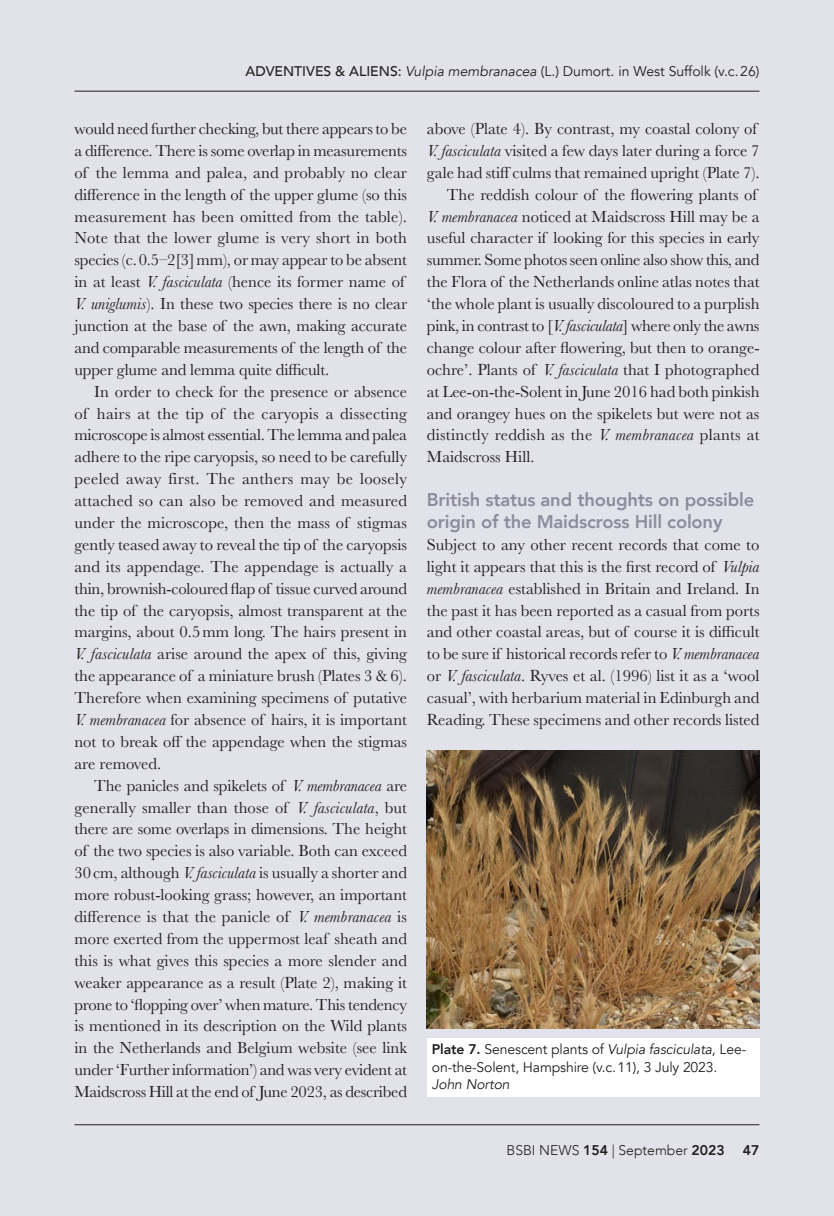
<style>
.page{position:relative;width:834px;height:1216px;background:#fff}
.page>*{position:absolute;margin:0;border:0;box-sizing:border-box;transform-origin:0 0}
.Article_subhead{font:800 18.38px/21.9px "Avenir";letter-spacing:-.01em;color:#8d8c9d}
.Justified_indent{font:16.62px/21.9px "Baskerville";color:#231f20;text-align:justify}
.Justified_no_indent{font:16.62px/21.9px "Baskerville";letter-spacing:-.005em;color:#231f20}
.Running_title_right{font:14px/17.5px "Avenir";letter-spacing:-.01em;color:#231f20}
.t1{font:300 14px "Avenir";color:#231f20}
.t2{font:800 14px "Avenir";color:#231f20}
.s1{font-weight:500}
.s2{font-style:italic}
.s3{font-weight:800}
</style>
<div class="page">
<div style="left:0;top:0;width:833px;height:1215px;background:#e2e2eb"></div>
<hr style="left:74px;top:1124px;width:685px;height:1px;background:#231f20">
<div style="left:427px;top:1037px;width:332px;height:59px;background:#fff"></div>
<img style="left:427px;top:750px;width:332px;height:277px">
<hr style="left:74px;top:91px;width:685px;height:1px;background:#231f20">
<p class="Running_title_right" style="left:245px;top:63px;width:515px"><span class="s1">ADVENTIVES &amp; ALIENS:</span> <span class="s2">Vulpia membranacea</span> (L.) Dumort. in West Suffolk (v.c.26)</p>
<p class="Justified_no_indent" style="left:74px;top:118px;width:334px">would need further checking, but there appears to be a difference. There is some overlap in measurements of the lemma and palea, and probably no clear difference in the length of the upper glume (so this measurement has been omitted from the table).<br>Note that the lower glume is very short in both species (c.0.5–2[3]mm), or may appear to be absent in at least <span class="s2">V. fasciculata</span> (hence its former name of <span class="s2">V. uniglumis</span>). In these two species there is no clear junction at the base of the awn, making accurate and comparable measurements of the length of the upper glume and lemma quite difficult.</p>
<p class="Justified_indent" style="left:74px;top:380px;width:334px;text-indent:20px">In order to check for the presence or absence of hairs at the tip of the caryopis a dissecting microscope is almost essential. The lemma and palea adhere to the ripe caryopsis, so need to be carefully peeled away first. The anthers may be loosely attached so can also be removed and measured under the microscope, then the mass of stigmas gently teased away to reveal the tip of the caryopsis and its appendage. The appendage is actually a thin, brownish-coloured flap of tissue curved around the tip of the caryopsis, almost transparent at the margins, about 0.5mm long. The hairs present in <span class="s2">V. fasciculata</span> arise around the apex of this, giving the appearance of a miniature brush (Plates 3 &amp; 6).<br>Therefore when examining specimens of putative <span class="s2">V. membranacea</span> for absence of hairs, it is important not to break off the appendage when the stigmas are removed.</p>
<p class="Justified_indent" style="left:74px;top:774px;width:334px;text-indent:20px">The panicles and spikelets of <span class="s2">V. membranacea</span> are generally smaller than those of <span class="s2">V. fasciculata</span>, but there are some overlaps in dimensions. The height of the two species is also variable. Both can exceed 30cm, although <span class="s2">V. fasciculata</span> is usually a shorter and more robust-looking grass; however, an important difference is that the panicle of <span class="s2">V. membranacea</span> is more exerted from the uppermost leaf sheath and this is what gives this species a more slender and weaker appearance as a result (Plate 2), making it prone to ‘flopping over’ when mature. This tendency is mentioned in its description on the Wild plants in the Netherlands and Belgium website (see link under ‘Further information’) and was very evident at Maidscross Hill at the end of June 2023, as described</p>
<p class="Justified_indent" style="left:427px;top:118px;width:334px;text-align:left">above (Plate 4). By contrast, my coastal colony of<br><span class="s2">V. fasciculata</span> visited a few days later during a force 7 gale had stiff culms that remained upright (Plate 7).</p>
<p class="Justified_indent" style="left:427px;top:184px;width:334px;text-align:left;text-indent:20px">The reddish colour of the flowering plants of <span class="s2">V. membranacea</span> noticed at Maidscross Hill may be a useful character if looking for this species in early summer. Some photos seen online also show this, and the Flora of the Netherlands online atlas notes that ‘the whole plant is usually discoloured to a purplish pink, in contrast to [<span class="s2">V. fasciculata</span>] where only the awns change colour after flowering, but then to orange&shy;ochre’. Plants of <span class="s2">V. fasciculata</span> that I photographed at Lee-on-the-Solent in June 2016 had both pinkish and orangey hues on the spikelets but were not as distinctly reddish as the <span class="s2">V. membranacea</span> plants at Maidscross Hill.</p>
<p class="Article_subhead" style="left:427px;top:489px;width:329px">British status and thoughts on possible origin of the Maidscross Hill colony</p>
<p class="Justified_no_indent" style="left:427px;top:534px;width:334px;text-align:justify">Subject to any other recent records that come to light it appears that this is the first record of <span class="s2">Vulpia membranacea</span> established in Britain and Ireland. In the past it has been reported as a casual from ports and other coastal areas, but of course it is difficult to be sure if historical records refer to <span class="s2">V. membranacea </span>or <span class="s2">V. fasciculata</span>. Ryves et al. (1996) list it as a ‘wool casual’, with herbarium material in Edinburgh and Reading. These specimens and other records listed</p>
<p class="Running_title_right" style="left:432px;top:1040px;width:316px"><span class="s3">Plate 7.</span> Senescent plants of <span class="s2">Vulpia fasciculata</span>, Lee&shy;on-the-Solent, Hampshire (v.c.11), 3 July 2023.<br><span class="s2">John Norton</span></p>
<p class="t1" style="left:506px;top:1141px;width:220px">BSBI NEWS <span class="s3">154</span> | September <span class="s3">2023</span></p>
<p class="t2" style="left:742px;top:1138px;width:18px">47</p>
</div>
